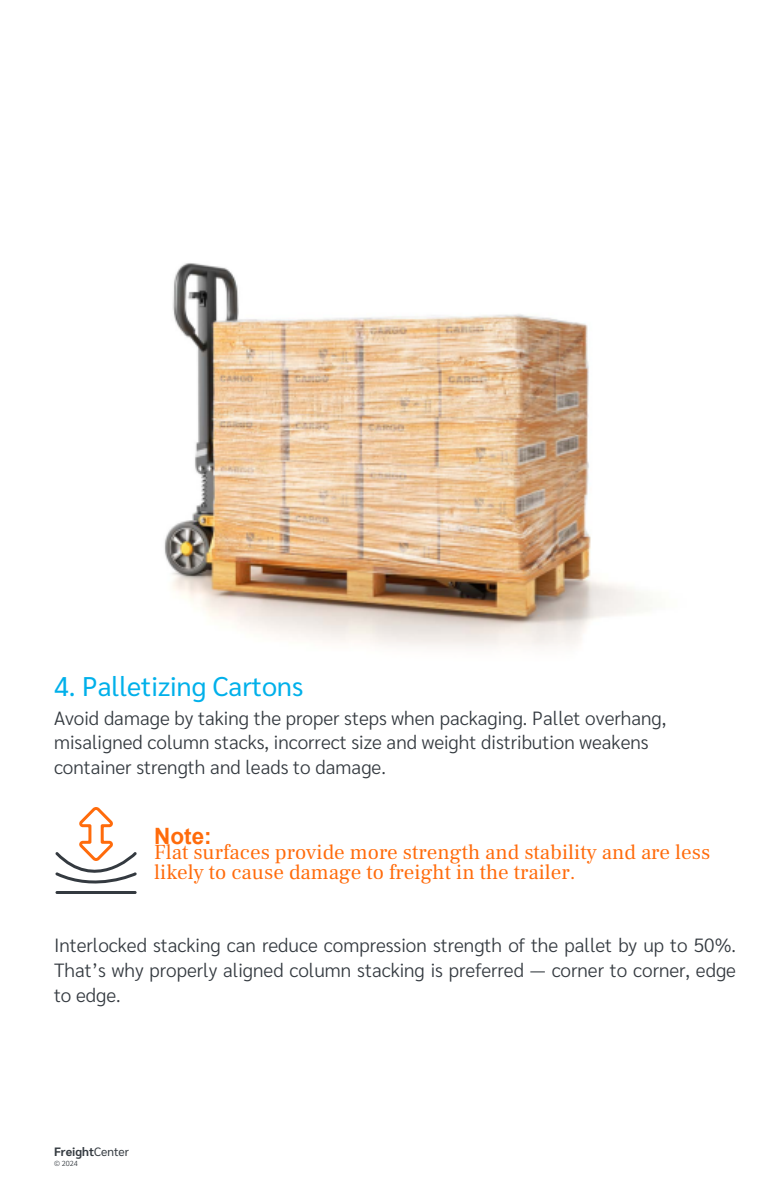
<style>
.page{position:relative;width:783px;height:1188px;background:#fff}
.page>*{position:absolute;margin:0;border:0;box-sizing:border-box;transform-origin:0 0}
.t1{font:27px "Sarabun";color:#00b0ea}
.t2{font:700 22.5px "Arial";color:#ff6b0b}
.t3{font:21px/20.2px "Frank Ruhl Libre";color:#ff6b0b}
.t4{font:300 19.2px/24.8px "Sarabun";color:#343a40}
.t5{font:700 12px "Sarabun";color:#343a40}
.t6{font:300 7.35px "Sarabun";color:#343a40}
.s1{font-weight:400}
</style>
<div class="page">
<img style="left:164px;top:263px;width:488px;height:384px">
<svg style="left:55px;top:807px;width:82px;height:87px"></svg>
<p class="t1" style="left:54px;top:668px;width:251px">4. Palletizing Cartons</p>
<p class="t4" style="left:54px;top:704px;width:614px">Avoid damage by taking the proper steps when packaging. Pallet overhang, misaligned column stacks, incorrect size and weight distribution weakens container strength and leads to damage.</p>
<h2 class="t2" style="left:154px;top:823px;width:59px">Note:</h2>
<h1 class="t3" style="left:154px;top:843px;width:557px">Flat surfaces provide more strength and stability and are less likely to cause damage to freight in the trailer.</h1>
<h3 class="t4" style="left:54px;top:932px;width:684px;text-align:justify">Interlocked stacking can reduce compression strength of the pallet by up to 50%.<br>That’s why properly aligned column stacking is preferred — corner to corner, edge to edge.</h3>
<h3 class="t5" style="left:54px;top:1143px;width:77px">Freight<span class="s1">Center</span></h3>
<p class="t6" style="left:54px;top:1158px;width:25px">© 2024</p>
</div>
